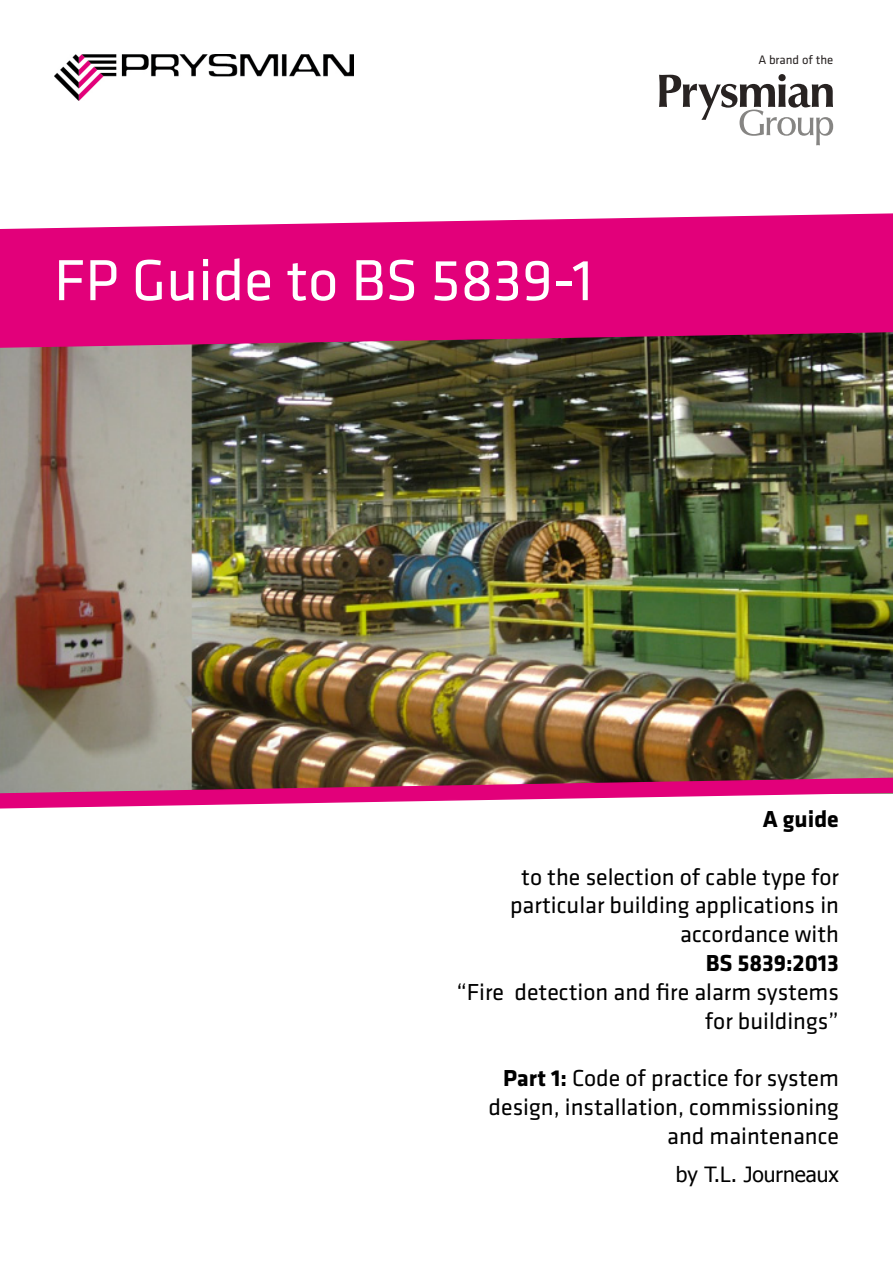
<style>
.page{position:relative;width:893px;height:1263px;background:#fff}
.page>*{position:absolute;margin:0;border:0;box-sizing:border-box;transform-origin:0 0}
.t1{font:60px "Klavika Basic";color:#fff}
.t2{font:24px/28.8px "Klavika Basic";color:#000;text-align:right}
.t3{font:700 24px "Klavika Basic";color:#000}
.t4{font:21px "Tahoma";color:#000}
.t5{font:12.75px "Klavika Basic";color:#282322}
.s1{font-weight:700}
</style>
<div class="page">
<img style="left:0;top:350px;width:893px;height:426px">
<svg style="left:0;top:213px;width:893px;height:137px;background:#d8147c"></svg>
<svg style="left:0;top:776px;width:893px;height:33px"></svg>
<svg style="left:659px;top:74px;width:174px;height:71px"></svg>
<img style="left:54px;top:54px;width:299px;height:47px">
<h1 class="t1" style="left:54px;top:241px;width:541px">FP Guide to BS 5839-1</h1>
<p class="t5" style="left:758px;top:51px;width:76px">A brand of the</p>
<p class="t3" style="left:763px;top:802px;width:78px">A guide</p>
<p class="t2" style="left:510px;top:861px;width:330px">to the selection of cable type for particular building applications in accordance with</p>
<p class="t3" style="left:706px;top:946px;width:135px">BS 5839:2013</p>
<p class="t2" style="left:456px;top:977px;width:384px">“Fire detection and fire alarm systems for buildings”</p>
<p class="t2" style="left:489px;top:1063px;width:352px"><span class="s1">Part 1:</span> Code of practice for system design, installation, commissioning and maintenance</p>
<p class="t4" style="left:676px;top:1160px;width:165px">by T.L. Journeaux</p>
</div>
